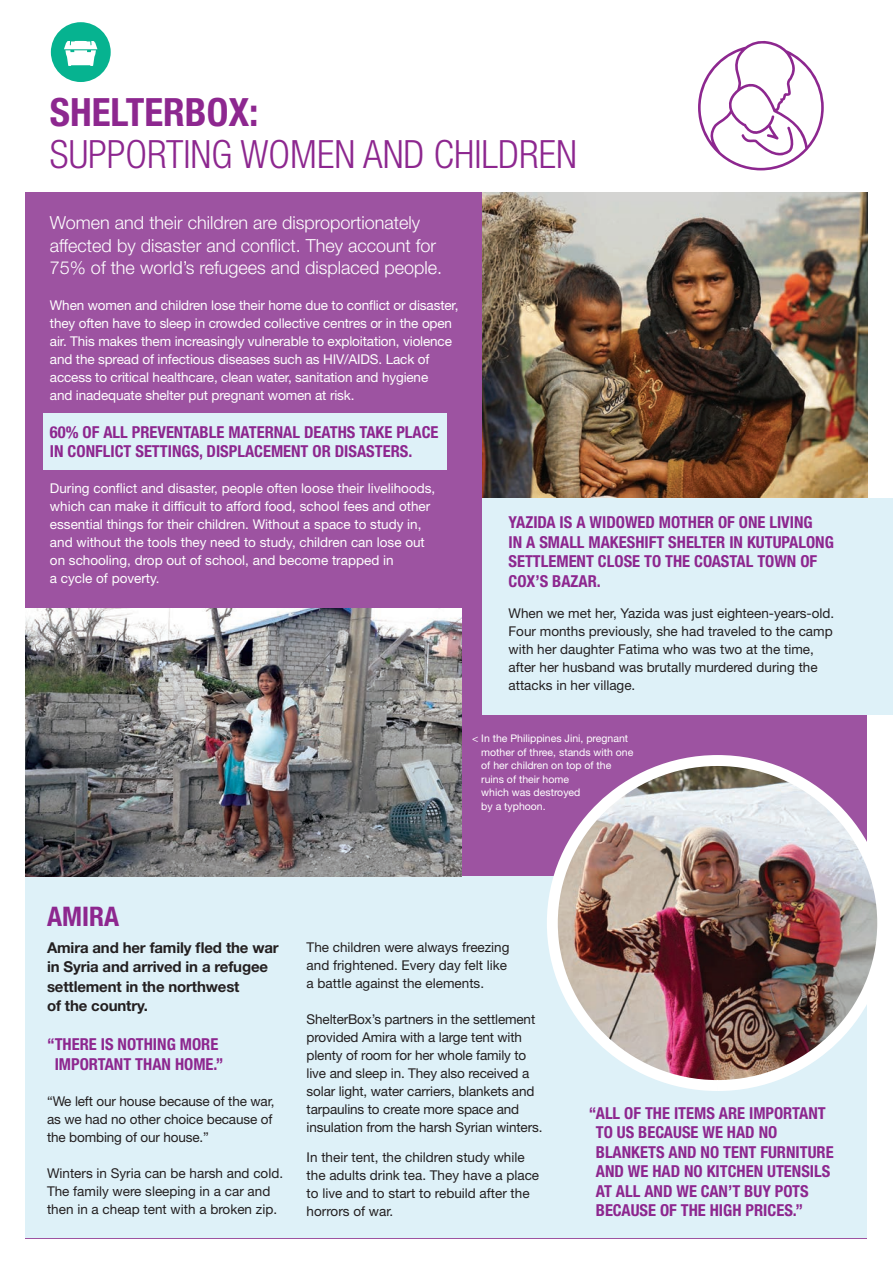
<style>
.page{position:relative;width:893px;height:1263px;background:#fff}
.page>*{position:absolute;margin:0;border:0;box-sizing:border-box;transform-origin:0 0}
.t1{font:300 condensed 39px "Helvetica Neue LT Std";color:#8d278f}
.t2{font:700 condensed 39px "Helvetica Neue LT Std";color:#8d278f}
.t3{font:700 condensed 27px "Helvetica Neue LT Std";color:#8d278f}
.t4{font:300 18px/22.5px "Helvetica Neue LT Std";color:#fff}
.t5{font:700 condensed 16.5px/19.5px "Helvetica Neue LT Std";color:#8d278f}
.t6{font:700 15px/19.5px "Helvetica Neue LT Std";letter-spacing:-.01em;color:#231f20}
.t7{font:13.5px/18px "Helvetica Neue LT Std";color:#231f20}
.t8{font:13.5px/18px "Helvetica Neue LT Std";letter-spacing:-.01em;color:#fff}
.t9{font:10.5px/13.5px "Helvetica Neue LT Std";color:#fff}
</style>
<div class="page">
<svg style="left:698px;top:40px;width:126px;height:130px"></svg>
<div style="left:26px;top:192px;width:841px;height:1046px;background:#9d53a1"></div>
<div style="left:43px;top:414px;width:403px;height:56px;background:#def1f8"></div>
<div style="left:26px;top:876px;width:841px;height:362px;background:#def1f8"></div>
<img style="left:482px;top:192px;width:385px;height:306px">
<div style="left:482px;top:498px;width:411px;height:217px;background:#def1f8"></div>
<img style="left:26px;top:608px;width:435px;height:268px">
<img style="left:552px;top:760px;width:324px;height:325px">
<div style="left:547px;top:755px;width:341px;height:336px;border:11px solid #fff;border-radius:50%"></div>
<div style="left:51px;top:22px;width:60px;height:60px;background:#06b390;border-radius:50%"></div>
<svg style="left:64px;top:41px;width:34px;height:25px"></svg>
<h1 class="t2" style="left:50px;top:88px;width:210px">SHELTERBOX:</h1>
<h1 class="t1" style="left:50px;top:131px;width:528px">SUPPORTING WOMEN AND CHILDREN</h1>
<h3 class="t4" style="left:50px;top:211px;width:394px">Women and their children are disproportionately affected by disaster and conflict. They account for<br>75% of the world’s refugees and displaced people.</h3>
<p class="t8" style="left:50px;top:296px;width:410px">When women and children lose their home due to conflict or disaster, they often have to sleep in crowded collective centres or in the open air. This makes them increasingly vulnerable to exploitation, violence and the spread of infectious diseases such as HIV/AIDS. Lack of access to critical healthcare, clean water, sanitation and hygiene<br>and inadequate shelter put pregnant women at risk.</p>
<p class="t5" style="left:50px;top:422px;width:390px">60% OF ALL PREVENTABLE MATERNAL DEATHS TAKE PLACE<br>IN CONFLICT SETTINGS, DISPLACEMENT OR DISASTERS.</p>
<p class="t8" style="left:50px;top:479px;width:387px">During conflict and disaster, people often loose their livelihoods, which can make it difficult to afford food, school fees and other essential things for their children. Without a space to study in, and without the tools they need to study, children can lose out on schooling, drop out of school, and become trapped in<br>a cycle of poverty.</p>
<p class="t5" style="left:509px;top:512px;width:327px">YAZIDA IS A WIDOWED MOTHER OF ONE LIVING<br>IN A SMALL MAKESHIFT SHELTER IN KUTUPALONG SETTLEMENT CLOSE TO THE COASTAL TOWN OF COX’S BAZAR.</p>
<p class="t7" style="left:509px;top:604px;width:327px">When we met her, Yazida was just eighteen-years-old.<br>Four months previously, she had traveled to the camp with her daughter Fatima who was two at the time, after her husband was brutally murdered during the attacks in her village.</p>
<p class="t9" style="left:481px;top:732px;width:154px;text-indent:-9px">&lt; In the Philippines Jini, pregnant mother of three, stands with one of her children on top of the ruins of their home<br>which was destroyed<br>by a typhoon.</p>
<h2 class="t3" style="left:47px;top:900px;width:73px">AMIRA</h2>
<p class="t6" style="left:47px;top:937px;width:233px">Amira and her family fled the war in Syria and arrived in a refugee settlement in the northwest<br>of the country.</p>
<p class="t5" style="left:47px;top:1034px;width:178px;text-align:center">“THERE IS NOTHING MORE<br>IMPORTANT THAN HOME.”</p>
<p class="t7" style="left:47px;top:1092px;width:229px">“We left our house because of the war, as we had no other choice because of the bombing of our house.”</p>
<p class="t7" style="left:47px;top:1164px;width:238px">Winters in Syria can be harsh and cold.<br>The family were sleeping in a car and then in a cheap tent with a broken zip.</p>
<p class="t7" style="left:307px;top:937px;width:204px">The children were always freezing and frightened. Every day felt like a battle against the elements.</p>
<p class="t7" style="left:307px;top:1009px;width:237px">ShelterBox’s partners in the settlement provided Amira with a large tent with plenty of room for her whole family to live and sleep in. They also received a solar light, water carriers, blankets and tarpaulins to create more space and insulation from the harsh Syrian winters.</p>
<p class="t7" style="left:307px;top:1147px;width:234px">In their tent, the children study while the adults drink tea. They have a place to live and to start to rebuild after the horrors of war.</p>
<p class="t5" style="left:596px;top:1103px;width:239px;text-indent:-7px">“ALL OF THE ITEMS ARE IMPORTANT<br>TO US BECAUSE WE HAD NO<br>BLANKETS AND NO TENT FURNITURE<br>AND WE HAD NO KITCHEN UTENSILS<br>AT ALL AND WE CAN’T BUY POTS<br>BECAUSE OF THE HIGH PRICES.”</p>
</div>
